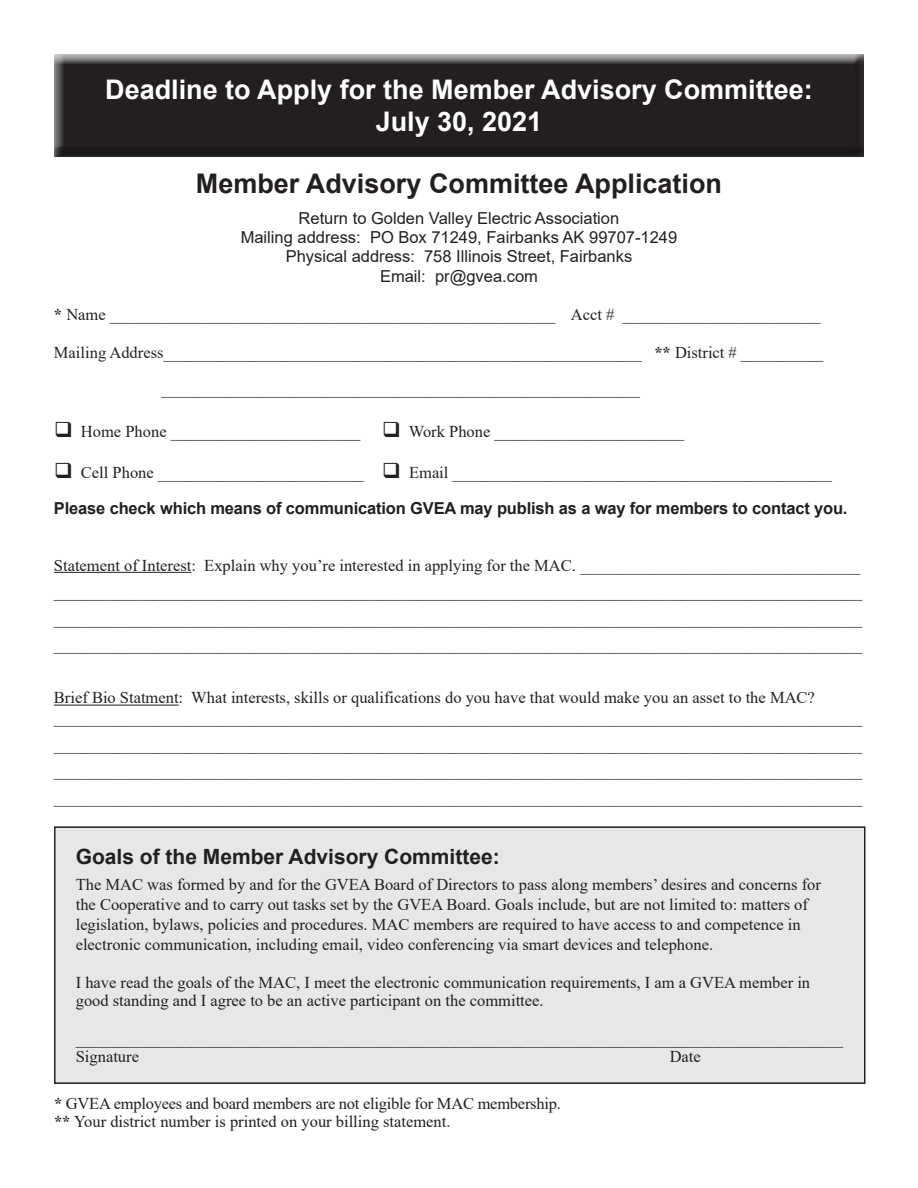
<style>
.page{position:relative;width:918px;height:1188px;background:#fff}
.page>*{position:absolute;margin:0;border:0;box-sizing:border-box;transform-origin:0 0}
.t1{font:700 27px/32.4px "Arial";color:#fff;text-align:center}
.t2{font:700 27px "Arial";color:#231f20}
.t3{font:700 21px "Arial";color:#231f20}
.t4{font:16.5px/19.8px "Times New Roman";color:#231f20}
.t5{font:16.5px "Arial";color:#231f20}
.t6{font:700 16.5px "Arial";letter-spacing:-.01em;color:#231f20}
.s1{font-weight:700}
</style>
<div class="page">
<hr style="left:54px;top:572px;width:137px;height:1px;background:#231f20">
<hr style="left:54px;top:705px;width:125px;height:1px;background:#231f20">
<div style="left:55px;top:827px;width:810px;height:256px;background:#e6e7e9"></div>
<div style="left:54px;top:826px;width:812px;height:258px;border:2px solid #231f20"></div>
<div style="left:53px;top:53px;width:814px;height:103px;background:#231f20"></div>
<h1 class="t1" style="left:105px;top:73px;width:709px">Deadline to Apply for the Member Advisory Committee:<br>July 30, 2021</h1>
<p class="t2" style="left:196px;top:164px;width:528px">Member Advisory Committee Application</p>
<p class="t5" style="left:299px;top:207px;width:322px">Return to Golden Valley Electric Association</p>
<p class="t5" style="left:241px;top:225px;width:438px">Mailing address: PO Box 71249, Fairbanks AK 99707-1249</p>
<p class="t5" style="left:286px;top:245px;width:348px">Physical address: 758 Illinois Street, Fairbanks</p>
<p class="t5" style="left:380px;top:265px;width:159px">Email: pr@gvea.com</p>
<p class="t4" style="left:54px;top:304px;width:768px"><span class="s1">*</span> Name ______________________________________________________ Acct # ________________________</p>
<p class="t4" style="left:54px;top:342px;width:771px">Mailing Address__________________________________________________________ <span class="s1">**</span> District # __________</p>
<p class="t4" style="left:162px;top:378px;width:480px">__________________________________________________________</p>
<p class="t4" style="left:54px;top:421px;width:632px">❑ Home Phone _______________________ ❑ Work Phone _______________________</p>
<p class="t4" style="left:54px;top:462px;width:780px">❑ Cell Phone _________________________ ❑ Email ______________________________________________</p>
<p class="t6" style="left:54px;top:497px;width:795px">Please check which means of communication GVEA may publish as a way for members to contact you.</p>
<p class="t4" style="left:54px;top:555px;width:808px">Statement of Interest: Explain why you’re interested in applying for the MAC. __________________________________</p>
<p class="t4" style="left:54px;top:581px;width:810px">__________________________________________________________________________________________________</p>
<p class="t4" style="left:54px;top:608px;width:810px">__________________________________________________________________________________________________</p>
<p class="t4" style="left:54px;top:634px;width:810px">__________________________________________________________________________________________________</p>
<p class="t4" style="left:54px;top:687px;width:762px">Brief Bio Statment: What interests, skills or qualifications do you have that would make you an asset to the MAC?</p>
<p class="t4" style="left:54px;top:707px;width:810px">__________________________________________________________________________________________________</p>
<p class="t4" style="left:54px;top:734px;width:810px">__________________________________________________________________________________________________</p>
<p class="t4" style="left:54px;top:760px;width:810px">__________________________________________________________________________________________________</p>
<p class="t4" style="left:54px;top:787px;width:810px">__________________________________________________________________________________________________</p>
<p class="t3" style="left:76px;top:842px;width:425px">Goals of the Member Advisory Committee:</p>
<p class="t4" style="left:76px;top:874px;width:747px">The MAC was formed by and for the GVEA Board of Directors to pass along members’ desires and concerns for the Cooperative and to carry out tasks set by the GVEA Board. Goals include, but are not limited to: matters of legislation, bylaws, policies and procedures. MAC members are required to have access to and competence in electronic communication, including email, video conferencing via smart devices and telephone.</p>
<p class="t4" style="left:76px;top:972px;width:736px;line-height:18.1px">I have read the goals of the MAC, I meet the electronic communication requirements, I am a GVEA member in good standing and I agree to be an active participant on the committee.</p>
<p class="t4" style="left:76px;top:1028px;width:769px">_____________________________________________________________________________________________</p>
<p class="t4" style="left:76px;top:1046px;width:65px">Signature</p>
<p class="t4" style="left:670px;top:1046px;width:33px">Date</p>
<p class="t4" style="left:54px;top:1093px;width:508px"><span class="s1">*</span> GVEA employees and board members are not eligible for MAC membership.</p>
<p class="t4" style="left:54px;top:1111px;width:398px"><span class="s1">**</span> Your district number is printed on your billing statement.</p>
</div>
